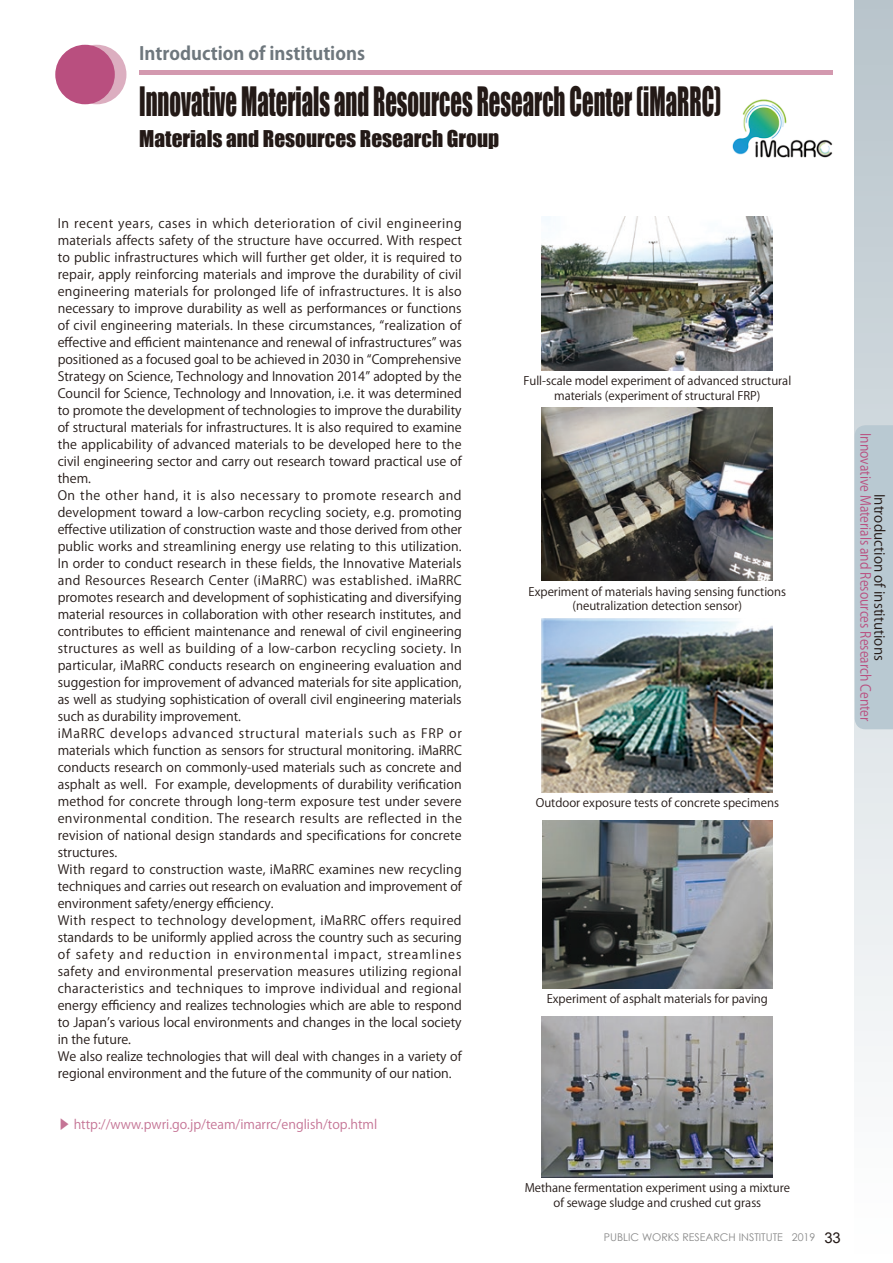
<style>
.page{position:relative;width:893px;height:1263px;background:#fff}
.page>*{position:absolute;margin:0;border:0;box-sizing:border-box;transform-origin:0 0}
.t1{font:37.2px "Impact";color:#231916;scale:.61 1}
.t2{font:21.3px "Impact";color:#231916}
.t3{font:700 18px "Koz Go Pro";color:#6e777d}
.t4{font:13.8px "Koz Go Pro";color:#b94f7f;scale:.9 1}
.t5{font:13.8px "Koz Go Pro";letter-spacing:.005em;color:#231916}
.t6{font:12.75px/17px "Koz Go Pro";letter-spacing:.005em;color:#231916}
.t7{font:12.75px "Koz Go Pro";color:#c57495}
.t8{font:11.7px/14.9px "Koz Go Pro";color:#231916;text-align:center}
.t9{font:10.65px "Century Gothic";color:#898989}
.s1{font-family:"Shin Go Pro";font-weight:500}
.s2{font-family:"Arial";font-size:14.85px;color:#231916}
</style>
<div class="page">
<svg style="left:855px;top:0;width:38px;height:1062px;background:#d4dce0"></svg>
<div style="left:139px;top:70px;width:693px;height:5px;background:#d399af"></div>
<div style="left:67px;top:45px;width:59px;height:59px;background:#dcaec0;border-radius:50%"></div>
<div style="left:55px;top:45px;width:60px;height:59px;background:#b94f7f;border-radius:50%"></div>
<img style="left:542px;top:217px;width:231px;height:153px">
<img style="left:542px;top:408px;width:231px;height:173px">
<img style="left:542px;top:618px;width:231px;height:174px">
<img style="left:542px;top:820px;width:230px;height:168px">
<img style="left:542px;top:1017px;width:231px;height:160px">
<img style="left:732px;top:99px;width:101px;height:59px">
<div style="left:855px;top:425px;width:38px;height:304px;background:#b9c9d2"></div>
<h3 class="t3" style="left:139px;top:41px;width:227px">Introduction of institutions</h3>
<h1 class="t1" style="left:139px;top:73px;width:956px">Innovative Materials and Resources Research Center (iMaRRC)</h1>
<h2 class="t2" style="left:139px;top:122px;width:361px">Materials and Resources Research Group</h2>
<p class="t6" style="left:58px;top:215px;width:406px">In recent years, cases in which deterioration of civil engineering materials affects safety of the structure have occurred. With respect to public infrastructures which will further get older, it is required to repair, apply reinforcing materials and improve the durability of civil engineering materials for prolonged life of infrastructures. It is also necessary to improve durability as well as performances or functions of civil engineering materials. In these circumstances, “realization of effective and efficient maintenance and renewal of infrastructures” was positioned as a focused goal to be achieved in 2030 in “Comprehensive Strategy on Science, Technology and Innovation 2014” adopted by the Council for Science, Technology and Innovation, i.e. it was determined to promote the development of technologies to improve the durability of structural materials for infrastructures. It is also required to examine the applicability of advanced materials to be developed here to the civil engineering sector and carry out research toward practical use of them.<br>On the other hand, it is also necessary to promote research and development toward a low-carbon recycling society, e.g. promoting effective utilization of construction waste and those derived from other public works and streamlining energy use relating to this utilization.<br>In order to conduct research in these fields, the Innovative Materials and Resources Research Center (iMaRRC) was established. iMaRRC promotes research and development of sophisticating and diversifying material resources in collaboration with other research institutes, and contributes to efficient maintenance and renewal of civil engineering structures as well as building of a low-carbon recycling society. In particular, iMaRRC conducts research on engineering evaluation and suggestion for improvement of advanced materials for site application, as well as studying sophistication of overall civil engineering materials such as durability improvement.<br>iMaRRC develops advanced structural materials such as FRP or materials which function as sensors for structural monitoring. iMaRRC conducts research on commonly-used materials such as concrete and asphalt as well. For example, developments of durability verification method for concrete through long-term exposure test under severe environmental condition. The research results are reflected in the revision of national design standards and specifications for concrete structures.<br>With regard to construction waste, iMaRRC examines new recycling techniques and carries out research on evaluation and improvement of environment safety/energy efficiency.<br>With respect to technology development, iMaRRC offers required standards to be uniformly applied across the country such as securing of safety and reduction in environmental impact, streamlines safety and environmental preservation measures utilizing regional characteristics and techniques to improve individual and regional energy efficiency and realizes technologies which are able to respond to Japan’s various local environments and changes in the local society in the future.<br>We also realize technologies that will deal with changes in a variety of regional environment and the future of the community of our nation.</p>
<p class="t7" style="left:58px;top:1116px;width:321px"><span class="s1">▶</span> http://www.pwri.go.jp/team/imarrc/english/top.html</p>
<p class="t8" style="left:523px;top:373px;width:269px">Full-scale model experiment of advanced structural materials (experiment of structural FRP)</p>
<p class="t8" style="left:529px;top:584px;width:259px">Experiment of materials having sensing functions (neutralization detection sensor)</p>
<p class="t8" style="left:536px;top:795px;width:245px">Outdoor exposure tests of concrete specimens</p>
<p class="t4" style="left:875px;top:433px;width:322px;rotate:90deg">Innovative Materials and Resources Research Center</p>
<p class="t5" style="left:888px;top:494px;width:168px;rotate:90deg">Introduction of institutions</p>
<p class="t8" style="left:547px;top:991px;width:223px">Experiment of asphalt materials for paving</p>
<p class="t8" style="left:525px;top:1180px;width:267px">Methane fermentation experiment using a mixture of sewage sludge and crushed cut grass</p>
<p class="t9" style="left:604px;top:1231px;width:239px">PUBLIC WORKS RESEARCH INSTITUTE 2019 <span class="s2">33</span></p>
</div>
